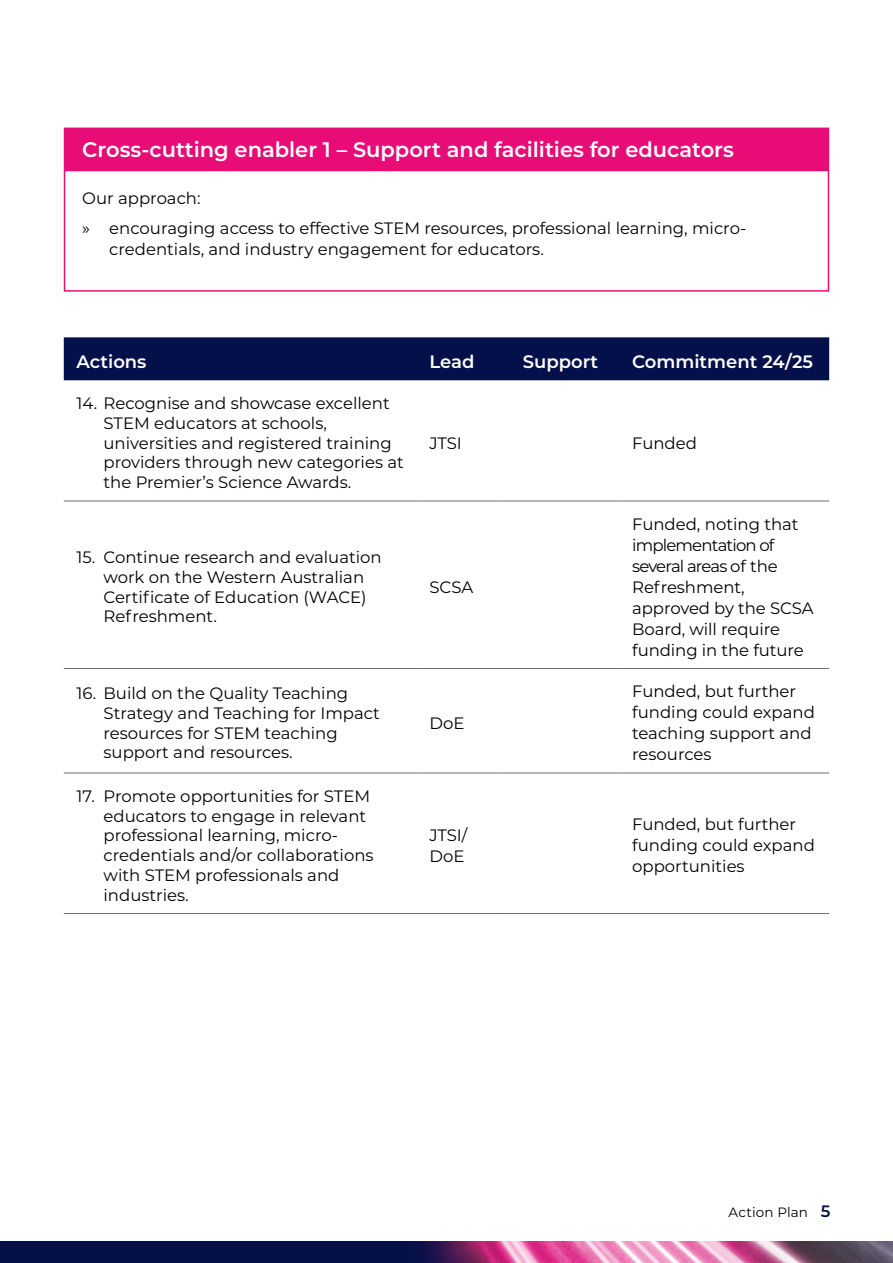
<style>
.page{position:relative;width:893px;height:1263px;background:#fff}
.page>*{position:absolute;margin:0;border:0;box-sizing:border-box;transform-origin:0 0}
.t1{font:600 21px "Montserrat";color:#fff}
.t2{font:600 18px "Montserrat";color:#fff}
.t3{font:16.5px/19.8px "Montserrat";color:#000}
.t4{font:13.5px "Montserrat";letter-spacing:.01em;color:#000}
.s1{font-weight:600;font-size:16.5px;color:#041049}
</style>
<div class="page">
<div style="left:64px;top:170px;width:765px;height:122px;border:2px solid #e80c76"></div>
<div style="left:65px;top:128px;width:763px;height:41px;background:#e80c76"></div>
<div style="left:64px;top:128px;width:765px;height:42px;border:2px solid #e80c76"></div>
<div style="left:64px;top:337px;width:765px;height:43px;background:#041049"></div>
<hr style="left:64px;top:668px;width:353px;height:1px;background:#6d6e71">
<hr style="left:417px;top:668px;width:85px;height:1px;background:#6d6e71">
<hr style="left:502px;top:668px;width:117px;height:1px;background:#6d6e71">
<hr style="left:619px;top:668px;width:210px;height:1px;background:#6d6e71">
<hr style="left:64px;top:501px;width:353px;height:1px;background:#6d6e71">
<hr style="left:417px;top:501px;width:85px;height:1px;background:#6d6e71">
<hr style="left:502px;top:501px;width:117px;height:1px;background:#6d6e71">
<hr style="left:619px;top:501px;width:210px;height:1px;background:#6d6e71">
<hr style="left:64px;top:773px;width:353px;height:1px;background:#6d6e71">
<hr style="left:417px;top:773px;width:85px;height:1px;background:#6d6e71">
<hr style="left:502px;top:773px;width:117px;height:1px;background:#6d6e71">
<hr style="left:619px;top:773px;width:210px;height:1px;background:#6d6e71">
<hr style="left:64px;top:913px;width:353px;height:1px;background:#6d6e71">
<hr style="left:417px;top:913px;width:85px;height:1px;background:#6d6e71">
<hr style="left:502px;top:913px;width:117px;height:1px;background:#6d6e71">
<hr style="left:619px;top:913px;width:210px;height:1px;background:#6d6e71">
<img style="left:0;top:1242px;width:893px;height:21px">
<p class="t1" style="left:82px;top:135px;width:653px">Cross-cutting enabler 1 – Support and facilities for educators</p>
<p class="t3" style="left:82px;top:183px;width:666px;line-height:29.5px">Our approach:<br>» encouraging access to effective STEM resources, professional learning, micro-</p>
<p class="t3" style="left:109px;top:238px;width:436px">credentials, and industry engagement for educators.</p>
<p class="t2" style="left:77px;top:348px;width:72px">Actions</p>
<p class="t2" style="left:429px;top:348px;width:47px">Lead</p>
<p class="t2" style="left:523px;top:348px;width:77px">Support</p>
<p class="t2" style="left:632px;top:348px;width:182px">Commitment 24/25</p>
<p class="t3" style="left:104px;top:393px;width:302px;text-indent:-27px">14. Recognise and showcase excellent STEM educators at schools, universities and registered training providers through new categories at the Premier’s Science Awards.</p>
<p class="t3" style="left:429px;top:432px;width:34px">JTSI</p>
<p class="t3" style="left:632px;top:432px;width:66px">Funded</p>
<p class="t3" style="left:104px;top:547px;width:280px;text-indent:-27px">15. Continue research and evaluation work on the Western Australian<br>Certificate of Education (WACE)<br>Refreshment.</p>
<p class="t3" style="left:104px;top:683px;width:278px;text-indent:-27px">16. Build on the Quality Teaching<br>Strategy and Teaching for Impact resources for STEM teaching support and resources.</p>
<p class="t3" style="left:104px;top:785px;width:272px;text-indent:-27px">17. Promote opportunities for STEM educators to engage in relevant professional learning, micro&shy;credentials and/or collaborations with STEM professionals and industries.</p>
<p class="t3" style="left:429px;top:576px;width:45px">SCSA</p>
<p class="t3" style="left:429px;top:712px;width:37px">DoE</p>
<p class="t3" style="left:632px;top:513px;width:183px;line-height:21px">Funded, noting that implementation of several areas of the<br>Refreshment, approved by the SCSA<br>Board, will require funding in the future</p>
<p class="t3" style="left:632px;top:680px;width:184px;line-height:21px">Funded, but further funding could expand teaching support and resources</p>
<p class="t3" style="left:429px;top:824px;width:39px;line-height:21px">JTSI/<br>DoE</p>
<p class="t3" style="left:632px;top:813px;width:184px;line-height:21px">Funded, but further funding could expand opportunities</p>
<p class="t4" style="left:729px;top:1203px;width:103px">Action Plan <span class="s1">5</span></p>
</div>
